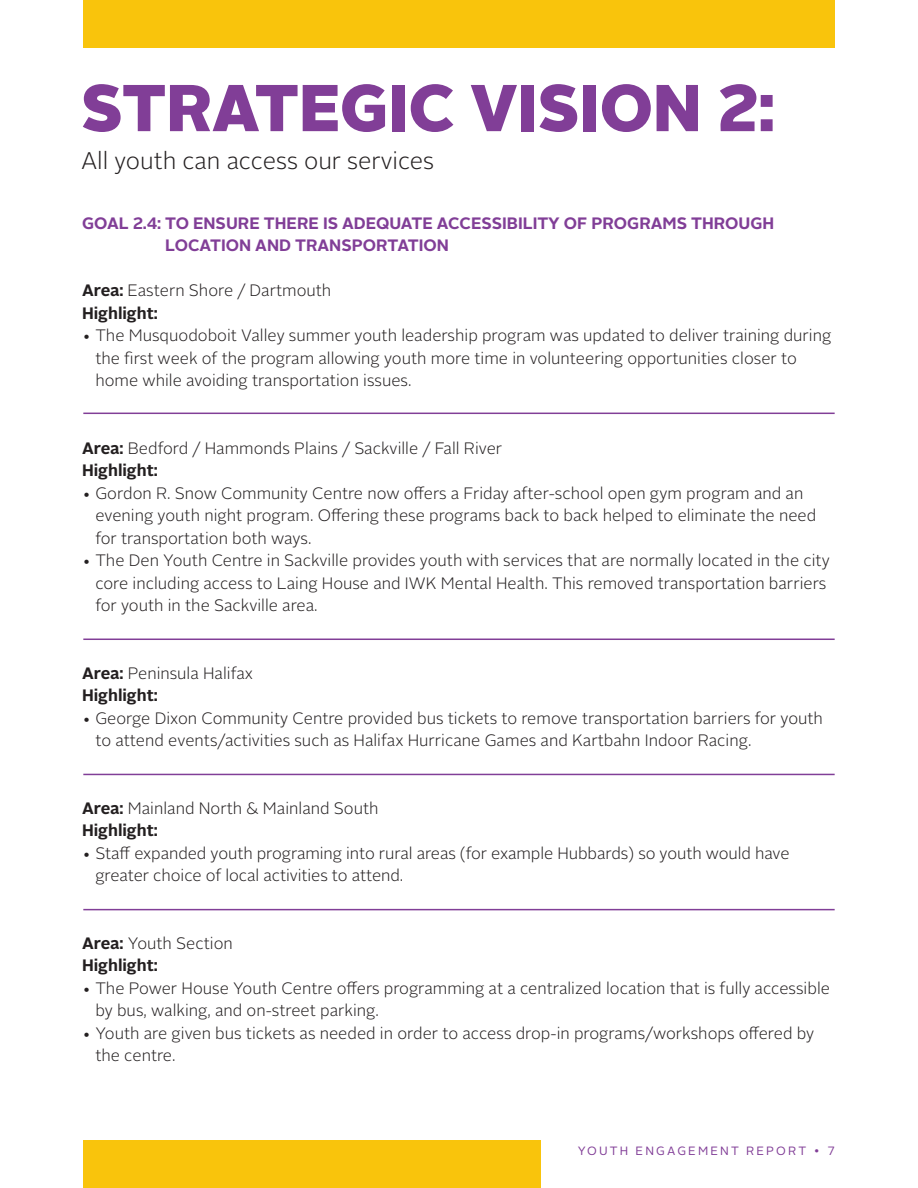
<style>
.page{position:relative;width:918px;height:1188px;background:#fff}
.page>*{position:absolute;margin:0;border:0;box-sizing:border-box;transform-origin:0 0}
.Body{font:900 66px "Alright Sans";color:#813e97}
.Body-2{font:300 24px "Alright Sans";color:#231f20}
.Body-3{font:300 16.5px/22.5px "Alright Sans";color:#231f20}
.Body-4{font:700 16.5px/22.5px "Alright Sans";color:#813e97}
.Body-5{font:700 16.5px "Alright Sans";color:#231f20}
.t1{font:12px "Alright Sans";letter-spacing:.18em;color:#813e97}
.s1{font-weight:700}
</style>
<div class="page">
<hr style="left:83px;top:413px;width:752px;height:1px;background:#813e97">
<hr style="left:83px;top:639px;width:752px;height:1px;background:#813e97">
<hr style="left:83px;top:774px;width:752px;height:1px;background:#813e97">
<hr style="left:83px;top:909px;width:752px;height:1px;background:#813e97">
<div style="left:83px;top:0;width:752px;height:48px;background:#f9c40c"></div>
<div style="left:83px;top:1140px;width:458px;height:48px;background:#f9c40c"></div>
<p class="Body" style="left:81px;top:61px;width:696px">STRATEGIC VISION 2:</p>
<p class="Body-2" style="left:81px;top:145px;width:355px">All youth can access our services</p>
<p class="Body-4" style="left:165px;top:212px;width:611px;text-indent:-83px">GOAL 2.4: TO ENSURE THERE IS ADEQUATE ACCESSIBILITY OF PROGRAMS THROUGH<br>LOCATION AND TRANSPORTATION</p>
<p class="Body-3" style="left:82px;top:279px;width:251px"><span class="s1">Area:</span> Eastern Shore / Dartmouth</p>
<p class="Body-5" style="left:82px;top:301px;width:77px">Highlight:</p>
<p class="Body-3" style="left:95px;top:324px;width:738px;text-indent:-13px">• The Musquodoboit Valley summer youth leadership program was updated to deliver training during the first week of the program allowing youth more time in volunteering opportunities closer to home while avoiding transportation issues.</p>
<p class="Body-3" style="left:82px;top:437px;width:422px"><span class="s1">Area:</span> Bedford / Hammonds Plains / Sackville / Fall River</p>
<p class="Body-5" style="left:82px;top:459px;width:77px">Highlight:</p>
<p class="Body-3" style="left:95px;top:482px;width:722px;text-indent:-13px">• Gordon R. Snow Community Centre now offers a Friday after-school open gym program and an evening youth night program. Offering these programs back to back helped to eliminate the need for transportation both ways.</p>
<p class="Body-3" style="left:95px;top:549px;width:736px;text-indent:-13px">• The Den Youth Centre in Sackville provides youth with services that are normally located in the city core including access to Laing House and IWK Mental Health. This removed transportation barriers for youth in the Sackville area.</p>
<p class="Body-3" style="left:82px;top:662px;width:173px"><span class="s1">Area:</span> Peninsula Halifax</p>
<p class="Body-5" style="left:82px;top:684px;width:77px">Highlight:</p>
<p class="Body-3" style="left:95px;top:707px;width:729px;text-indent:-13px">• George Dixon Community Centre provided bus tickets to remove transportation barriers for youth to attend events/activities such as Halifax Hurricane Games and Kartbahn Indoor Racing.</p>
<p class="Body-3" style="left:82px;top:797px;width:298px"><span class="s1">Area:</span> Mainland North &amp; Mainland South</p>
<p class="Body-5" style="left:82px;top:819px;width:77px">Highlight:</p>
<p class="Body-3" style="left:95px;top:842px;width:696px;text-indent:-13px">• Staff expanded youth programing into rural areas (for example Hubbards) so youth would have greater choice of local activities to attend.</p>
<p class="Body-3" style="left:82px;top:932px;width:152px"><span class="s1">Area:</span> Youth Section</p>
<p class="Body-5" style="left:82px;top:954px;width:77px">Highlight:</p>
<p class="Body-3" style="left:95px;top:977px;width:736px;text-indent:-13px">• The Power House Youth Centre offers programming at a centralized location that is fully accessible by bus, walking, and on-street parking.</p>
<p class="Body-3" style="left:95px;top:1022px;width:720px;text-indent:-13px">• Youth are given bus tickets as needed in order to access drop-in programs/workshops offered by the centre.</p>
<p class="t1" style="left:578px;top:1143px;width:259px">YOUTH ENGAGEMENT REPORT • 7</p>
</div>
